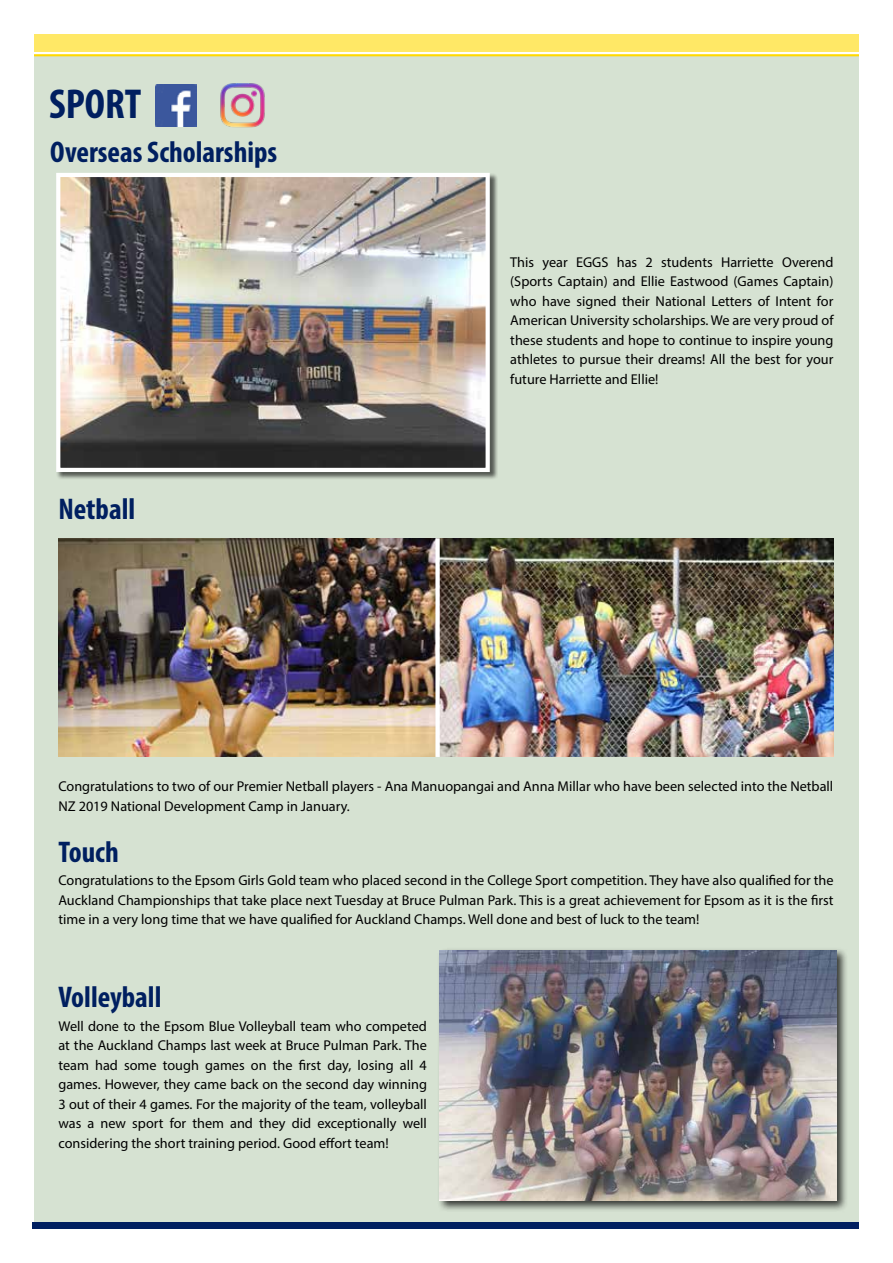
<style>
.page{position:relative;width:893px;height:1263px;background:#fff}
.page>*{position:absolute;margin:0;border:0;box-sizing:border-box;transform-origin:0 0}
.t1{font:700 condensed 42px "Myriad Pro";color:#001f60}
.t2{font:700 condensed 30px "Myriad Pro";color:#001f60}
.t3{font:14.25px/19.5px "Myriad Pro";color:#000;text-align:justify}
</style>
<div class="page">
<div style="left:34px;top:56px;width:825px;height:1168px;background:#d6e2d2"></div>
<div style="left:33px;top:1222px;width:826px;height:7px;background:#001f60"></div>
<div style="left:57px;top:173px;width:441px;height:307px;background:#000;opacity:.6"></div>
<img style="left:61px;top:178px;width:424px;height:289px">
<div style="left:56px;top:173px;width:434px;height:299px;border:4px solid #fff"></div>
<img style="left:58px;top:538px;width:775px;height:219px">
<div style="left:437px;top:947px;width:411px;height:266px;background:#000;opacity:.75"></div>
<img style="left:440px;top:950px;width:397px;height:251px">
<div style="left:34px;top:34px;width:825px;height:17px;background:#ffe866"></div>
<hr style="left:34px;top:54px;width:825px;height:2px;background:#ffd900">
<img style="left:155px;top:85px;width:42px;height:41px">
<img style="left:220px;top:83px;width:45px;height:45px">
<div style="left:435px;top:538px;width:5px;height:219px;background:#fff"></div>
<h1 class="t1" style="left:49px;top:78px;width:94px">SPORT</h1>
<h2 class="t2" style="left:50px;top:133px;width:228px">Overseas Scholarships</h2>
<h2 class="t2" style="left:58px;top:491px;width:78px">Netball</h2>
<p class="t3" style="left:510px;top:252px;width:325px">This year EGGS has 2 students Harriette Overend (Sports Captain) and Ellie Eastwood (Games Captain) who have signed their National Letters of Intent for American University scholarships. We are very proud of these students and hope to continue to inspire young athletes to pursue their dreams! All the best for your future Harriette and Ellie!</p>
<p class="t3" style="left:58px;top:776px;width:776px">Congratulations to two of our Premier Netball players - Ana Manuopangai and Anna Millar who have been selected into the Netball<br>NZ 2019 National Development Camp in January.</p>
<h2 class="t2" style="left:58px;top:833px;width:62px">Touch</h2>
<p class="t3" style="left:58px;top:870px;width:777px">Congratulations to the Epsom Girls Gold team who placed second in the College Sport competition. They have also qualified for the Auckland Championships that take place next Tuesday at Bruce Pulman Park. This is a great achievement for Epsom as it is the first time in a very long time that we have qualified for Auckland Champs. Well done and best of luck to the team!</p>
<h2 class="t2" style="left:58px;top:978px;width:104px">Volleyball</h2>
<p class="t3" style="left:58px;top:1016px;width:370px">Well done to the Epsom Blue Volleyball team who competed at the Auckland Champs last week at Bruce Pulman Park. The team had some tough games on the first day, losing all 4 games. However, they came back on the second day winning 3 out of their 4 games. For the majority of the team, volleyball was a new sport for them and they did exceptionally well considering the short training period. Good effort team!</p>
</div>
